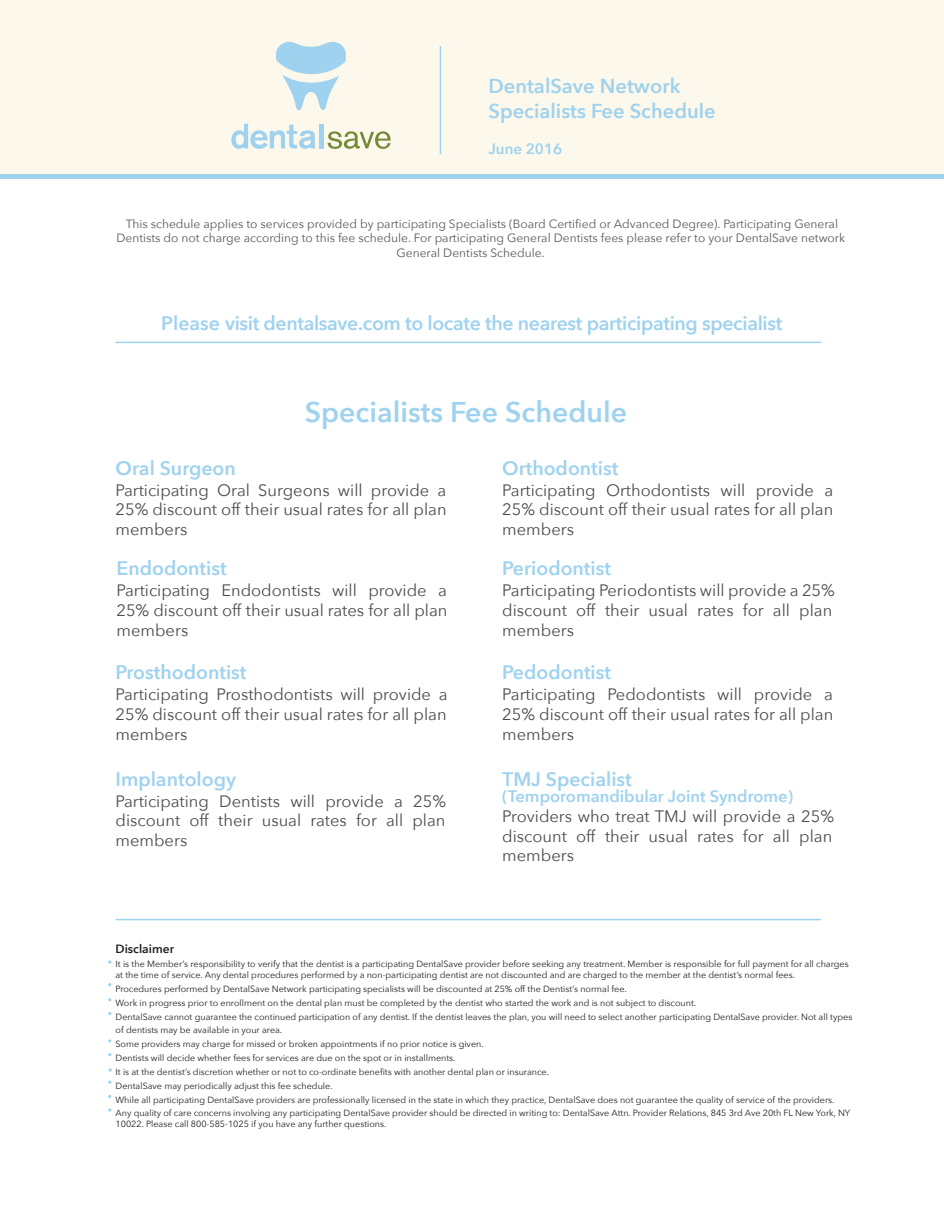
<style>
.page{position:relative;width:944px;height:1214px;background:#fff}
.page>*{position:absolute;margin:0;border:0;box-sizing:border-box;transform-origin:0 0}
.t1{font:600 28.5px "Avenir Next";color:#9ed2ef}
.t2{font:600 20.1px/24.2px "Avenir Next";color:#9ed2ef}
.t3{font:600 19.5px "Avenir Next";color:#9ed2ef}
.t4{font:600 19.5px "Avenir Next";letter-spacing:-.02em;color:#9ed2ef}
.t5{font:16.5px/19.8px "Avenir Next";color:#4b4c4d;text-align:justify}
.t6{font:600 16.5px "Avenir Next";color:#9ed2ef}
.t7{font:600 15px "Avenir Next";color:#9ed2ef}
.t8{font:12px "Avenir Next";color:#58595b}
.t9{font:600 12px "Avenir Next";color:#231f20}
.t10{font:9px/13.8px "Avenir Next";color:#231f20}
</style>
<div class="page">
<div style="left:0;top:0;width:944px;height:177px;background:#fcf8eb"></div>
<svg style="left:231px;top:124px;width:84px;height:25px"></svg>
<div style="left:319px;top:124px;width:5px;height:24px;background:#9ed2ef"></div>
<svg style="left:327px;top:131px;width:63px;height:18px"></svg>
<svg style="left:276px;top:42px;width:70px;height:68px"></svg>
<div style="left:0;top:174px;width:944px;height:5px;background:#9ed2ef"></div>
<hr style="left:115px;top:918px;width:706px;height:2px;background:#9ed2ef">
<hr style="left:115px;top:342px;width:706px;height:1px;background:#9ed2ef">
<hr style="left:439px;top:46px;width:2px;height:108px;background:#9ed2ef">
<h2 class="t2" style="left:488px;top:74px;width:229px">DentalSave Network<br>Specialists Fee Schedule</h2>
<h3 class="t7" style="left:488px;top:135px;width:75px">June 2016</h3>
<h3 class="t8" style="left:126px;top:213px;width:713px">This schedule applies to services provided by participating Specialists (Board Certified or Advanced Degree). Participating General</h3>
<h3 class="t8" style="left:116px;top:228px;width:730px">Dentists do not charge according to this fee schedule. For participating General Dentists fees please refer to your DentalSave network</h3>
<h3 class="t8" style="left:396px;top:242px;width:150px">General Dentists Schedule.</h3>
<h3 class="t4" style="left:161px;top:306px;width:622px">Please visit dentalsave.com to locate the nearest participating specialist</h3>
<h3 class="t3" style="left:115px;top:451px;width:122px">Oral Surgeon</h3>
<h1 class="t1" style="left:305px;top:387px;width:324px">Specialists Fee Schedule</h1>
<h3 class="t3" style="left:502px;top:451px;width:118px">Orthodontist</h3>
<h3 class="t5" style="left:115px;top:479px;width:332px">Participating Oral Surgeons will provide a 25% discount off their usual rates for all plan members</h3>
<h3 class="t3" style="left:116px;top:552px;width:112px">Endodontist</h3>
<h3 class="t5" style="left:116px;top:580px;width:332px">Participating Endodontists will provide a 25% discount off their usual rates for all plan members</h3>
<h3 class="t3" style="left:115px;top:656px;width:132px">Prosthodontist</h3>
<h3 class="t5" style="left:115px;top:684px;width:333px">Participating Prosthodontists will provide a 25% discount off their usual rates for all plan members</h3>
<h3 class="t3" style="left:115px;top:762px;width:122px">Implantology</h3>
<h3 class="t5" style="left:115px;top:790px;width:332px">Participating Dentists will provide a 25% discount off their usual rates for all plan members</h3>
<h3 class="t9" style="left:115px;top:938px;width:60px">Disclaimer</h3>
<h3 class="t5" style="left:502px;top:479px;width:332px">Participating Orthodontists will provide a 25% discount off their usual rates for all plan members</h3>
<h3 class="t3" style="left:502px;top:552px;width:110px">Periodontist</h3>
<h3 class="t5" style="left:502px;top:580px;width:334px;text-align:left">Participating Periodontists will provide a 25% discount off their usual rates for all plan members</h3>
<h3 class="t3" style="left:502px;top:656px;width:110px">Pedodontist</h3>
<h3 class="t5" style="left:502px;top:684px;width:332px">Participating Pedodontists will provide a 25% discount off their usual rates for all plan members</h3>
<h3 class="t3" style="left:502px;top:762px;width:131px">TMJ Specialist</h3>
<h3 class="t6" style="left:502px;top:782px;width:292px">(Temporomandibular Joint Syndrome)</h3>
<h3 class="t5" style="left:502px;top:805px;width:333px">Providers who treat TMJ will provide a 25% discount off their usual rates for all plan members</h3>
<p class="t10" style="left:115px;top:958px;width:734px;line-height:10.8px">It is the Member’s responsibility to verify that the dentist is a participating DentalSave provider before seeking any treatment. Member is responsible for full payment for all charges at the time of service. Any dental procedures performed by a non-participating dentist are not discounted and are charged to the member at the dentist’s normal fees.</p>
<p class="t10" style="left:115px;top:981px;width:738px">Procedures performed by DentalSave Network participating specialists will be discounted at 25% off the Dentist’s normal fee.<br>Work in progress prior to enrollment on the dental plan must be completed by the dentist who started the work and is not subject to discount.<br>DentalSave cannot guarantee the continued participation of any dentist. If the dentist leaves the plan, you will need to select another participating DentalSave provider. Not all types of dentists may be available in your area.<br>Some providers may charge for missed or broken appointments if no prior notice is given.<br>Dentists will decide whether fees for services are due on the spot or in installments.<br>It is at the dentist’s discretion whether or not to co-ordinate benefits with another dental plan or insurance.<br>DentalSave may periodically adjust this fee schedule.<br>While all participating DentalSave providers are professionally licensed in the state in which they practice, DentalSave does not guarantee the quality of service of the providers.<br>Any quality of care concerns involving any participating DentalSave provider should be directed in writing to: DentalSave Attn. Provider Relations, 845 3rd Ave 20th FL New York, NY</p>
<p class="t10" style="left:116px;top:1116px;width:272px">10022. Please call 800-585-1025 if you have any further questions.</p>
</div>
